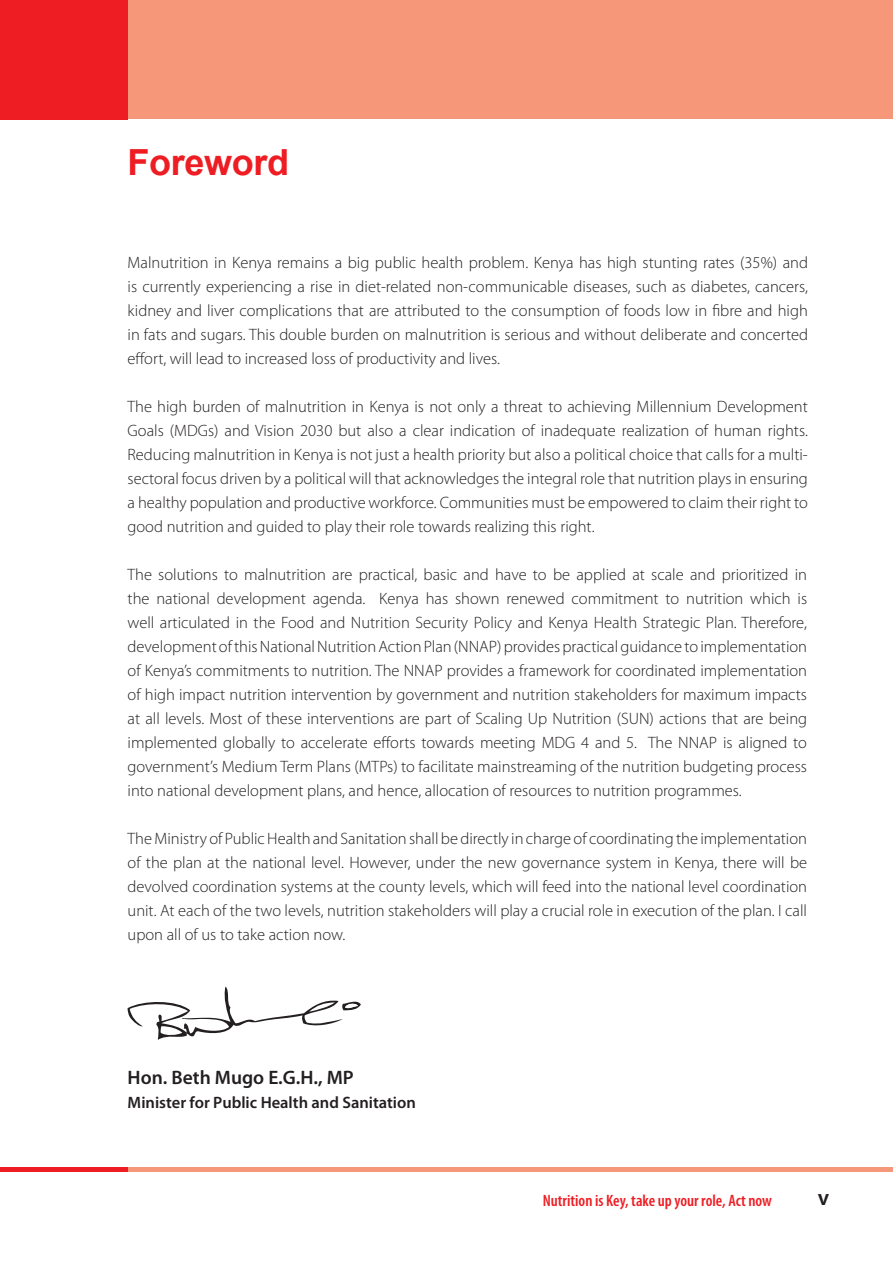
<style>
.page{position:relative;width:893px;height:1263px;background:#fff}
.page>*{position:absolute;margin:0;border:0;box-sizing:border-box;transform-origin:0 0}
.t1{font:700 36px "Arial";letter-spacing:-.01em;color:#ee1d23}
.t2{font:600 22.5px "Myriad Pro";color:#231f20}
.t3{font:600 19.5px "Myriad Pro";color:#231f20}
.t4{font:300 16.5px/24px "Myriad Pro";color:#231f20;text-align:justify}
.t5{font:600 condensed 16.5px "Myriad Pro";color:#ee1d23}
.t6{font:600 16.5px "Myriad Pro";color:#231f20}
</style>
<div class="page">
<div style="left:94px;top:0;width:799px;height:119px;background:#f6977a"></div>
<hr style="left:94px;top:1168px;width:799px;height:4px;background:#f6977a">
<div style="left:0;top:0;width:128px;height:119px;background:#ee1d23"></div>
<hr style="left:0;top:1168px;width:128px;height:4px;background:#ee1d23">
<svg style="left:128px;top:986px;width:233px;height:54px"></svg>
<h1 class="t1" style="left:128px;top:139px;width:163px">Foreword</h1>
<p class="t4" style="left:128px;top:250px;width:682px">Malnutrition in Kenya remains a big public health problem. Kenya has high stunting rates (35%) and is currently experiencing a rise in diet-related non-communicable diseases, such as diabetes, cancers, kidney and liver complications that are attributed to the consumption of foods low in fibre and high in fats and sugars. This double burden on malnutrition is serious and without deliberate and concerted effort, will lead to increased loss of productivity and lives.</p>
<p class="t4" style="left:128px;top:394px;width:682px">The high burden of malnutrition in Kenya is not only a threat to achieving Millennium Development Goals (MDGs) and Vision 2030 but also a clear indication of inadequate realization of human rights.<br>Reducing malnutrition in Kenya is not just a health priority but also a political choice that calls for a multi&shy;sectoral focus driven by a political will that acknowledges the integral role that nutrition plays in ensuring a healthy population and productive workforce. Communities must be empowered to claim their right to good nutrition and guided to play their role towards realizing this right.</p>
<p class="t4" style="left:128px;top:562px;width:681px">The solutions to malnutrition are practical, basic and have to be applied at scale and prioritized in the national development agenda. Kenya has shown renewed commitment to nutrition which is well articulated in the Food and Nutrition Security Policy and Kenya Health Strategic Plan. Therefore, development of this National Nutrition Action Plan (NNAP) provides practical guidance to implementation of Kenya’s commitments to nutrition. The NNAP provides a framework for coordinated implementation of high impact nutrition intervention by government and nutrition stakeholders for maximum impacts at all levels. Most of these interventions are part of Scaling Up Nutrition (SUN) actions that are being implemented globally to accelerate efforts towards meeting MDG 4 and 5. The NNAP is aligned to government’s Medium Term Plans (MTPs) to facilitate mainstreaming of the nutrition budgeting process into national development plans, and hence, allocation of resources to nutrition programmes.</p>
<p class="t4" style="left:128px;top:826px;width:681px">The Ministry of Public Health and Sanitation shall be directly in charge of coordinating the implementation of the plan at the national level. However, under the new governance system in Kenya, there will be devolved coordination systems at the county levels, which will feed into the national level coordination unit. At each of the two levels, nutrition stakeholders will play a crucial role in execution of the plan. I call upon all of us to take action now.</p>
<p class="t3" style="left:128px;top:1065px;width:228px">Hon. Beth Mugo E.G.H., MP</p>
<p class="t6" style="left:128px;top:1091px;width:290px">Minister for Public Health and Sanitation</p>
<p class="t5" style="left:543px;top:1190px;width:231px">Nutrition is Key, take up your role, Act now</p>
<h2 class="t2" style="left:818px;top:1183px;width:13px">v</h2>
</div>
